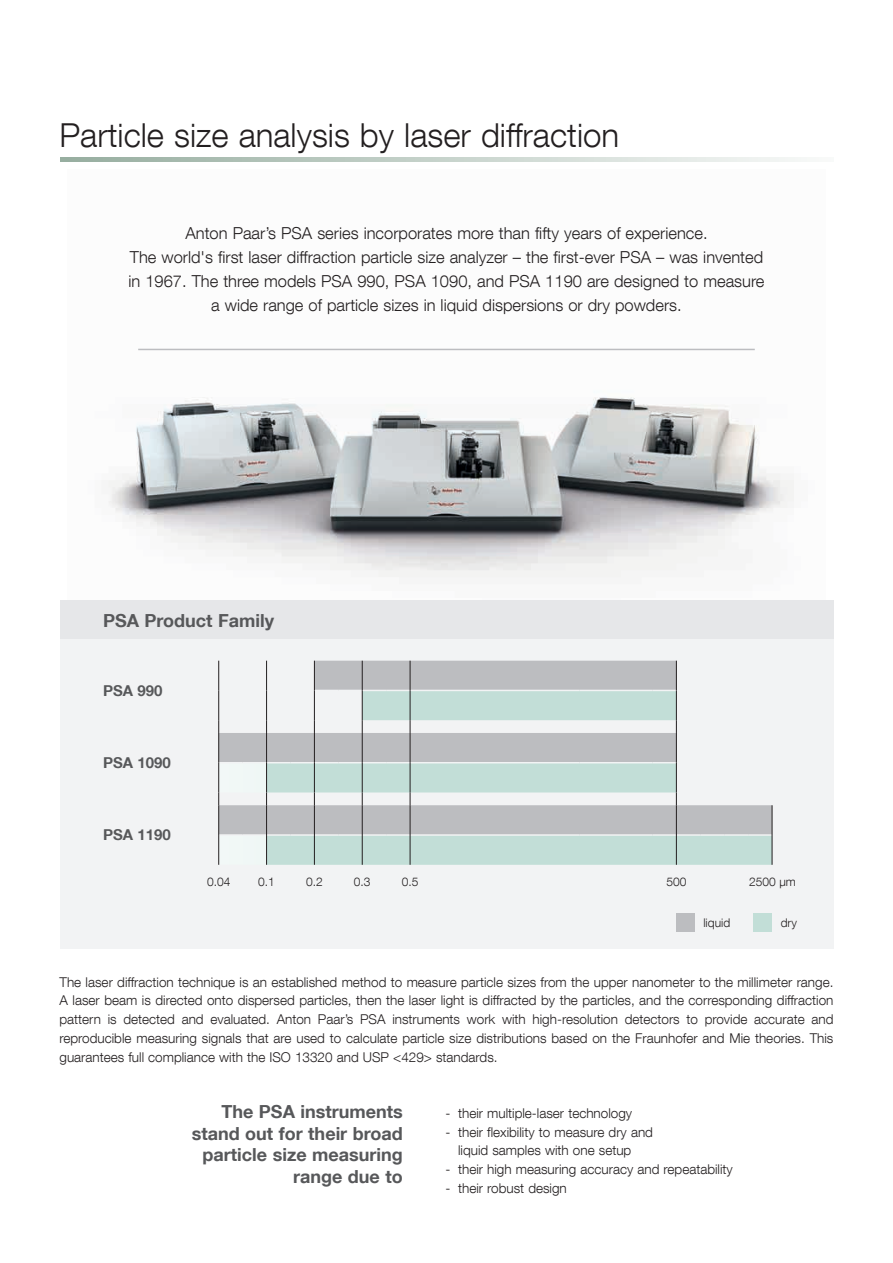
<style>
.page{position:relative;width:893px;height:1263px;background:#fff}
.page>*{position:absolute;margin:0;border:0;box-sizing:border-box;transform-origin:0 0}
.t1{font:300 33px "Helvetica Neue LT Com";color:#231f20}
.t2{font:700 18px/21.6px "Helvetica Neue LT Com";color:#57585a;text-align:right}
.t3{font:300 16.5px/24px "Helvetica Neue LT Com";color:#231f20;text-align:center}
.t4{font:700 15px "Helvetica Neue LT Com";color:#57585a}
.t5{font:300 13.5px/18.8px "Helvetica Neue LT Com";color:#231f20;text-align:justify}
.t6{font:300 12px "Helvetica Neue LT Com";color:#231f20}
</style>
<div class="page">
<img style="left:108px;top:348px;width:686px;height:230px">
<svg style="left:60px;top:157px;width:741px;height:5px;background:#c5d2ca"></svg>
<hr style="left:138px;top:349px;width:617px;height:1px;background:#bcbdc0">
<div style="left:60px;top:600px;width:773px;height:349px;background:#f2f3f4"></div>
<div style="left:60px;top:600px;width:773px;height:39px;background:#e6e7e9"></div>
<svg style="left:219px;top:661px;width:433px;height:101px;fill:#bcbdc0"></svg>
<svg style="left:267px;top:691px;width:505px;height:174px"></svg>
<hr style="left:434px;top:690px;width:146px;height:1px;background:#f2f3f4">
<hr style="left:580px;top:690px;width:72px;height:1px;background:#f2f3f4">
<hr style="left:434px;top:762px;width:146px;height:1px;background:#f2f3f4">
<hr style="left:580px;top:762px;width:72px;height:1px;background:#f2f3f4">
<hr style="left:434px;top:834px;width:146px;height:2px;background:#f2f3f4">
<hr style="left:580px;top:834px;width:72px;height:2px;background:#f2f3f4">
<hr style="left:652px;top:834px;width:24px;height:2px;background:#f2f3f4">
<hr style="left:677px;top:834px;width:23px;height:2px;background:#f2f3f4">
<hr style="left:700px;top:834px;width:24px;height:2px;background:#f2f3f4">
<hr style="left:724px;top:834px;width:24px;height:2px;background:#f2f3f4">
<hr style="left:748px;top:834px;width:24px;height:2px;background:#f2f3f4">
<svg style="left:218px;top:661px;width:216px;height:30px"></svg>
<hr style="left:218px;top:690px;width:1px;height:30px;background:#231f20">
<hr style="left:266px;top:690px;width:1px;height:30px;background:#231f20">
<hr style="left:314px;top:690px;width:1px;height:30px;background:#231f20">
<hr style="left:362px;top:690px;width:1px;height:30px;background:#231f20">
<hr style="left:410px;top:690px;width:1px;height:30px;background:#231f20">
<svg style="left:218px;top:720px;width:1px;height:13px"></svg>
<svg style="left:266px;top:720px;width:1px;height:13px"></svg>
<svg style="left:314px;top:720px;width:1px;height:13px"></svg>
<svg style="left:362px;top:720px;width:1px;height:13px"></svg>
<svg style="left:410px;top:720px;width:1px;height:13px"></svg>
<hr style="left:218px;top:733px;width:1px;height:30px;background:#231f20">
<hr style="left:266px;top:733px;width:1px;height:30px;background:#231f20">
<hr style="left:314px;top:733px;width:1px;height:30px;background:#231f20">
<hr style="left:362px;top:733px;width:1px;height:30px;background:#231f20">
<hr style="left:410px;top:733px;width:1px;height:30px;background:#231f20">
<svg style="left:218px;top:762px;width:216px;height:103px"></svg>
<hr style="left:218px;top:805px;width:1px;height:30px;background:#231f20">
<hr style="left:266px;top:805px;width:1px;height:30px;background:#231f20">
<hr style="left:314px;top:805px;width:1px;height:30px;background:#231f20">
<hr style="left:362px;top:805px;width:1px;height:30px;background:#231f20">
<hr style="left:410px;top:805px;width:1px;height:30px;background:#231f20">
<hr style="left:218px;top:835px;width:1px;height:30px;background:#231f20">
<hr style="left:266px;top:835px;width:1px;height:30px;background:#231f20">
<hr style="left:314px;top:835px;width:1px;height:30px;background:#231f20">
<hr style="left:362px;top:835px;width:1px;height:30px;background:#231f20">
<hr style="left:410px;top:835px;width:1px;height:30px;background:#231f20">
<svg style="left:652px;top:661px;width:25px;height:30px"></svg>
<hr style="left:676px;top:690px;width:1px;height:30px;background:#231f20">
<svg style="left:676px;top:720px;width:1px;height:13px"></svg>
<hr style="left:676px;top:733px;width:1px;height:30px;background:#231f20">
<svg style="left:652px;top:762px;width:120px;height:43px"></svg>
<hr style="left:676px;top:805px;width:1px;height:30px;background:#231f20">
<hr style="left:676px;top:835px;width:1px;height:30px;background:#231f20">
<hr style="left:772px;top:805px;width:1px;height:30px;background:#231f20">
<hr style="left:772px;top:835px;width:1px;height:30px;background:#231f20">
<div style="left:676px;top:913px;width:19px;height:19px;background:#bcbdc0"></div>
<div style="left:753px;top:913px;width:19px;height:19px;background:#c2ded7"></div>
<h1 class="t1" style="left:60px;top:115px;width:561px">Particle size analysis by laser diffraction</h1>
<p class="t3" style="left:128px;top:220px;width:638px">Anton Paar’s PSA series incorporates more than fifty years of experience.<br>The world's first laser diffraction particle size analyzer – the first-ever PSA – was invented in 1967. The three models PSA 990, PSA 1090, and PSA 1190 are designed to measure a wide range of particle sizes in liquid dispersions or dry powders.</p>
<h2 class="t2" style="left:103px;top:609px;width:173px">PSA Product Family</h2>
<p class="t4" style="left:103px;top:681px;width:61px">PSA 990</p>
<p class="t4" style="left:103px;top:753px;width:69px">PSA 1090</p>
<p class="t4" style="left:103px;top:825px;width:69px">PSA 1190</p>
<p class="t6" style="left:207px;top:874px;width:25px">0.04</p>
<p class="t6" style="left:258px;top:874px;width:18px">0.1</p>
<p class="t6" style="left:306px;top:874px;width:18px">0.2</p>
<p class="t6" style="left:354px;top:874px;width:18px">0.3</p>
<p class="t6" style="left:402px;top:874px;width:18px">0.5</p>
<p class="t6" style="left:666px;top:874px;width:22px">500</p>
<p class="t6" style="left:749px;top:874px;width:48px">2500 μm</p>
<p class="t6" style="left:703px;top:915px;width:28px">liquid</p>
<p class="t6" style="left:781px;top:915px;width:18px">dry</p>
<p class="t5" style="left:60px;top:972px;width:775px">The laser diffraction technique is an established method to measure particle sizes from the upper nanometer to the millimeter range.<br>A laser beam is directed onto dispersed particles, then the laser light is diffracted by the particles, and the corresponding diffraction pattern is detected and evaluated. Anton Paar’s PSA instruments work with high-resolution detectors to provide accurate and reproducible measuring signals that are used to calculate particle size distributions based on the Fraunhofer and Mie theories. This guarantees full compliance with the ISO 13320 and USP &lt;429&gt; standards.</p>
<h2 class="t2" style="left:192px;top:1100px;width:213px">The PSA instruments stand out for their broad particle size measuring range due to</h2>
<p class="t5" style="left:445px;top:1103px;width:188px">- their multiple-laser technology</p>
<p class="t5" style="left:458px;top:1122px;width:196px;text-indent:-13px">- their flexibility to measure dry and liquid samples with one setup</p>
<p class="t5" style="left:445px;top:1160px;width:289px">- their high measuring accuracy and repeatability</p>
<p class="t5" style="left:445px;top:1178px;width:123px">- their robust design</p>
</div>
